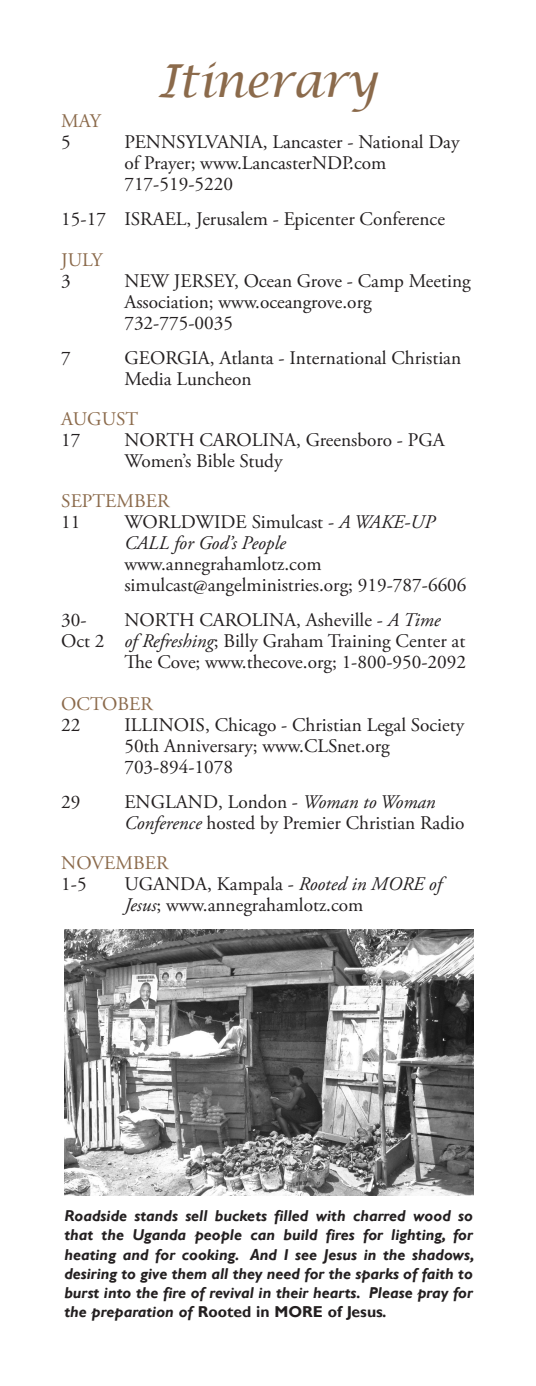
<style>
.page{position:relative;width:536px;height:1386px;background:#fff}
.page>*{position:absolute;margin:0;border:0;box-sizing:border-box;transform-origin:0 0}
.Front_Pg_body{font:italic 45.5px "Lucida Calligraphy";letter-spacing:-.025em;color:#8b6a4b}
.t1{font:19.25px/21px "Adobe Garamond Pro";color:#231f20}
.t2{font:italic 19.25px/21px "Adobe Garamond Pro";color:#231f20}
.t3{font:19.25px "Adobe Garamond Pro";color:#8b6a4b}
.t4{font:italic 700 15.75px/19.2px "Gill Sans";color:#231f20;text-align:justify}
.s1{font-style:normal}
.s2{font-style:italic}
</style>
<div class="page">
<img style="left:65px;top:929px;width:408px;height:266px">
<p class="Front_Pg_body" style="left:158px;top:54px;width:221px">Itinerary</p>
<p class="t3" style="left:61px;top:110px;width:41px">MAY</p>
<p class="t1" style="left:61px;top:132px;width:11px">5</p>
<p class="t1" style="left:124px;top:132px;width:336px">PENNSYLVANIA, Lancaster - National Day</p>
<p class="t1" style="left:124px;top:153px;width:263px">of Prayer; www.LancasterNDP.com</p>
<p class="t1" style="left:124px;top:174px;width:110px">717-519-5220</p>
<p class="t1" style="left:61px;top:209px;width:385px">15-17 ISRAEL, Jerusalem - Epicenter Conference</p>
<p class="t3" style="left:61px;top:248px;width:43px">JULY</p>
<p class="t1" style="left:61px;top:271px;width:11px">3</p>
<p class="t1" style="left:124px;top:271px;width:348px">NEW JERSEY, Ocean Grove - Camp Meeting</p>
<p class="t1" style="left:124px;top:292px;width:249px">Association; www.oceangrove.org</p>
<p class="t1" style="left:124px;top:313px;width:110px">732-775-0035</p>
<p class="t1" style="left:61px;top:348px;width:11px">7</p>
<p class="t1" style="left:124px;top:348px;width:338px">GEORGIA, Atlanta - International Christian</p>
<p class="t1" style="left:124px;top:369px;width:129px">Media Luncheon</p>
<p class="t3" style="left:61px;top:407px;width:78px">AUGUST</p>
<p class="t1" style="left:61px;top:430px;width:21px">17</p>
<p class="t1" style="left:124px;top:430px;width:322px">NORTH CAROLINA, Greensboro - PGA</p>
<p class="t1" style="left:124px;top:451px;width:160px">Women’s Bible Study</p>
<p class="t3" style="left:61px;top:489px;width:110px">SEPTEMBER</p>
<p class="t1" style="left:61px;top:512px;width:21px">11</p>
<p class="t2" style="left:124px;top:512px;width:312px"><span class="s1">WORLDWIDE Simulcast -</span> A WAKE-UP<br>CALL for God’s People</p>
<p class="t1" style="left:124px;top:554px;width:198px">www.annegrahamlotz.com</p>
<p class="t1" style="left:124px;top:575px;width:343px">simulcast@angelministries.org; 919-787-6606</p>
<p class="t1" style="left:61px;top:610px;width:27px">30-</p>
<p class="t1" style="left:124px;top:610px;width:317px">NORTH CAROLINA, Asheville - <span class="s2">A Time</span></p>
<p class="t1" style="left:61px;top:631px;width:405px">Oct 2 <span class="s2">of Refreshing</span>; Billy Graham Training Center at</p>
<p class="t1" style="left:124px;top:652px;width:343px">The Cove; www.thecove.org; 1-800-950-2092</p>
<p class="t3" style="left:61px;top:692px;width:93px">OCTOBER</p>
<p class="t1" style="left:61px;top:715px;width:21px">22</p>
<p class="t1" style="left:124px;top:715px;width:341px">ILLINOIS, Chicago - Christian Legal Society</p>
<p class="t1" style="left:124px;top:736px;width:267px">50th Anniversary; www.CLSnet.org</p>
<p class="t1" style="left:124px;top:757px;width:110px">703-894-1078</p>
<p class="t1" style="left:61px;top:792px;width:21px">29</p>
<p class="t1" style="left:124px;top:792px;width:341px">ENGLAND, London - <span class="s2">Woman to Woman<br>Conference</span> hosted by Premier Christian Radio</p>
<p class="t3" style="left:61px;top:852px;width:109px">NOVEMBER</p>
<p class="t1" style="left:61px;top:874px;width:27px">1-5</p>
<p class="t1" style="left:124px;top:874px;width:319px">UGANDA, Kampala - <span class="s2">Rooted in MORE of</span></p>
<p class="t1" style="left:124px;top:895px;width:240px"><span class="s2">Jesus</span>; www.annegrahamlotz.com</p>
<p class="t4" style="left:64px;top:1207px;width:411px">Roadside stands sell buckets filled with charred wood so that the Uganda people can build fires for lighting, for heating and for cooking. And I see Jesus in the shadows, desiring to give them all they need for the sparks of faith to burst into the fire of revival in their hearts. Please pray for the preparation of <span class="s1">Rooted in MORE of Jesus</span>.</p>
</div>
